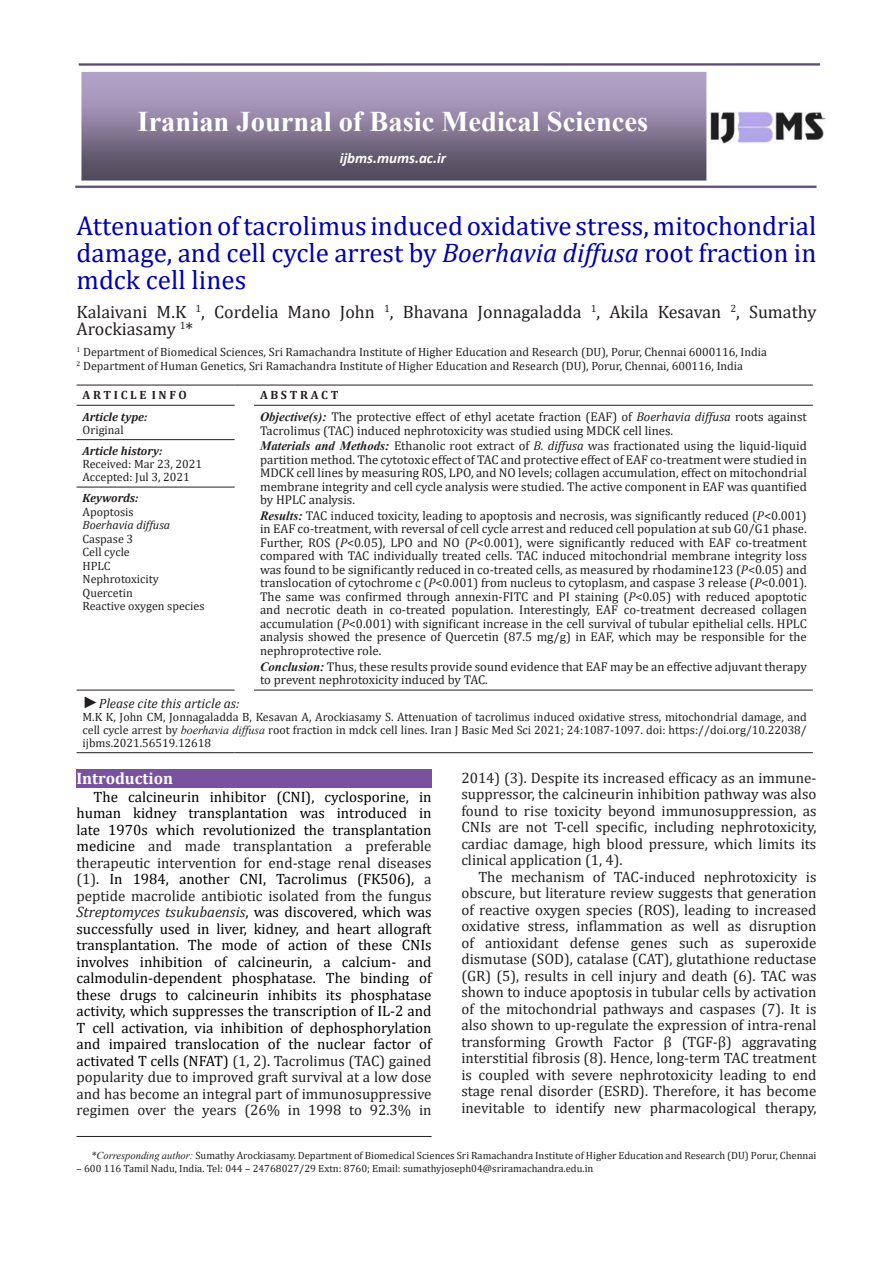
<style>
.page{position:relative;width:893px;height:1263px;background:#fff}
.page>*{position:absolute;margin:0;border:0;box-sizing:border-box;transform-origin:0 0}
.t1{font:700 28.5px "Times New Roman";color:#fff}
.t2{font:27px/27px "Cambria";color:#0000af;text-align:justify}
.t3{font:18px/17.7px "Cambria";color:#231f20}
.t4{font:700 16.5px "Cambria";color:#fff}
.t5{font:15px/16.5px "Cambria";color:#231f20;text-align:justify}
.t6{font:15px/16.5px "Cambria";color:#000;text-align:justify}
.t7{font:italic 700 15px "Calibri";color:#fff}
.t8{font:italic 13.5px "Cambria";color:#231f20}
.t9{font:12.75px/13.5px "Cambria";color:#231f20}
.t10{font:12px/13px "Cambria Math";color:#231f20;text-align:justify}
.Body_Text{font:12px "Cambria";color:#231f20}
.t11{font:italic 700 12px "Cambria";color:#231f20}
.t12{font:700 12px "Cambria";color:#231f20}
.t13{font:italic 12px "Cambria";color:#231f20}
.t14{font:10.5px "Cambria";color:#231f20}
.s1{font-style:italic}
.s2{font-family:"Times New Roman";font-weight:700;font-style:italic}
.s3{font-family:"Times New Roman";font-size:16.5px}
.s4{font-family:"Times New Roman";font-style:italic}
.s5{color:#231f20}
.s6{font-style:italic;color:#231f20}
</style>
<div class="page">
<hr style="left:77px;top:1136px;width:355px;height:1px;background:#231f20">
<img style="left:75px;top:64px;width:750px;height:125px">
<hr style="left:77px;top:385px;width:158px;height:1px;background:#231f20">
<svg style="left:235px;top:385px;width:19px;height:1px"></svg>
<hr style="left:254px;top:385px;width:559px;height:1px;background:#231f20">
<hr style="left:77px;top:405px;width:158px;height:1px;background:#231f20">
<hr style="left:77px;top:439px;width:158px;height:1px;background:#231f20">
<hr style="left:254px;top:405px;width:559px;height:1px;background:#231f20">
<hr style="left:77px;top:487px;width:158px;height:1px;background:#231f20">
<hr style="left:77px;top:752px;width:158px;height:1px;background:#231f20">
<svg style="left:235px;top:752px;width:19px;height:1px"></svg>
<hr style="left:254px;top:752px;width:559px;height:1px;background:#231f20">
<hr style="left:77px;top:690px;width:158px;height:1px;background:#231f20">
<hr style="left:254px;top:690px;width:559px;height:1px;background:#231f20">
<div style="left:77px;top:769px;width:355px;height:19px;background:#7a519e"></div>
<p class="t1" style="left:138px;top:101px;width:512px">Iranian Journal of Basic Medical Sciences</p>
<p class="t7" style="left:340px;top:147px;width:108px">ijbms.mums.ac.ir</p>
<p class="t2" style="left:77px;top:212px;width:741px">Attenuation of tacrolimus induced oxidative stress, mitochondrial damage, and cell cycle arrest by <span class="s1">Boerhavia diffusa</span> root fraction in mdck cell lines</p>
<p class="t3" style="left:77px;top:303px;width:741px">Kalaivani M.K <sup>1</sup>, Cordelia Mano John <sup>1</sup>, Bhavana Jonnagaladda <sup>1</sup>, Akila Kesavan <sup>2</sup>, Sumathy<br>Arockiasamy <sup>1</sup>*</p>
<p class="Body_Text" style="left:77px;top:345px;width:692px"><sup>1</sup> Department of Biomedical Sciences, Sri Ramachandra Institute of Higher Education and Research (DU), Porur, Chennai 6000116, India</p>
<p class="Body_Text" style="left:77px;top:359px;width:668px"><sup>2</sup> Department of Human Genetics, Sri Ramachandra Institute of Higher Education and Research (DU), Porur, Chennai, 600116, India</p>
<p class="t12" style="left:83px;top:387px;width:106px">A R T I C L E I N F O</p>
<p class="t12" style="left:260px;top:387px;width:80px">A B S T R A C T</p>
<p class="t11" style="left:83px;top:408px;width:66px">Article type:</p>
<p class="t10" style="left:83px;top:423px;width:43px">Original</p>
<p class="t9" style="left:260px;top:410px;width:548px"><span class="s2">Objective(s):</span> The protective effect of ethyl acetate fraction (EAF) of <span class="s1">Boerhavia diffusa</span> roots against<br>Tacrolimus (TAC) induced nephrotoxicity was studied using MDCK cell lines.</p>
<p class="t9" style="left:260px;top:439px;width:548px;text-align:justify"><span class="s2">Materials and Methods:</span> Ethanolic root extract of <span class="s1">B. diffusa</span> was fractionated using the liquid-liquid partition method. The cytotoxic effect of TAC and protective effect of EAF co-treatment were studied in MDCK cell lines by measuring ROS, LPO, and NO levels; collagen accumulation, effect on mitochondrial membrane integrity and cell cycle analysis were studied. The active component in EAF was quantified by HPLC analysis.</p>
<p class="t9" style="left:260px;top:509px;width:548px;text-align:justify"><span class="s2">Results:</span> TAC induced toxicity, leading to apoptosis and necrosis, was significantly reduced (<span class="s1">P</span>&lt;0.001) in EAF co-treatment, with reversal of cell cycle arrest and reduced cell population at sub G0/G1 phase.<br>Further, ROS (<span class="s1">P</span>&lt;0.05), LPO and NO (<span class="s1">P</span>&lt;0.001), were significantly reduced with EAF co-treatment compared with TAC individually treated cells. TAC induced mitochondrial membrane integrity loss was found to be significantly reduced in co-treated cells, as measured by rhodamine123 (<span class="s1">P</span>&lt;0.05) and translocation of cytochrome c (<span class="s1">P</span>&lt;0.001) from nucleus to cytoplasm, and caspase 3 release (<span class="s1">P</span>&lt;0.001).<br>The same was confirmed through annexin-FITC and PI staining (<span class="s1">P</span>&lt;0.05) with reduced apoptotic and necrotic death in co-treated population. Interestingly, EAF co-treatment decreased collagen accumulation (<span class="s1">P</span>&lt;0.001) with significant increase in the cell survival of tubular epithelial cells. HPLC analysis showed the presence of Quercetin (87.5 mg/g) in EAF, which may be responsible for the nephroprotective role.</p>
<p class="t9" style="left:260px;top:659px;width:548px"><span class="s2">Conclusion:</span> Thus, these results provide sound evidence that EAF may be an effective adjuvant therapy to prevent nephrotoxicity induced by TAC.</p>
<p class="t11" style="left:83px;top:442px;width:81px">Article history:</p>
<p class="t10" style="left:83px;top:457px;width:121px">Received: Mar 23, 2021</p>
<p class="t10" style="left:83px;top:470px;width:109px">Accepted: Jul 3, 2021</p>
<p class="t11" style="left:83px;top:490px;width:57px">Keywords:</p>
<p class="Body_Text" style="left:83px;top:505px;width:53px">Apoptosis</p>
<p class="t13" style="left:83px;top:517px;width:89px">Boerhavia diffusa</p>
<p class="Body_Text" style="left:83px;top:532px;width:52px">Caspase 3</p>
<p class="Body_Text" style="left:83px;top:545px;width:49px">Cell cycle</p>
<p class="Body_Text" style="left:83px;top:559px;width:30px">HPLC</p>
<p class="Body_Text" style="left:83px;top:572px;width:78px">Nephrotoxicity</p>
<p class="Body_Text" style="left:83px;top:586px;width:52px">Quercetin</p>
<p class="Body_Text" style="left:83px;top:599px;width:123px">Reactive oxygen species</p>
<p class="t8" style="left:83px;top:693px;width:159px"><span class="s3">►</span>Please cite this article as:</p>
<p class="t10" style="left:83px;top:710px;width:726px">M.K K, John CM, Jonnagaladda B, Kesavan A, Arockiasamy S. Attenuation of tacrolimus induced oxidative stress, mitochondrial damage, and cell cycle arrest by <span class="s4">boerhavia diffusa</span> root fraction in mdck cell lines. Iran J Basic Med Sci 2021; 24:1087-1097. doi: https://doi.org/10.22038/ ijbms.2021.56519.12618</p>
<p class="t4" style="left:77px;top:766px;width:98px">Introduction</p>
<p class="t6" style="left:77px;top:788px;width:357px;text-indent:17px">The calcineurin inhibitor (CNI), cyclosporine, in human kidney transplantation was introduced in late 1970s which revolutionized the transplantation medicine <span class="s5">and made transplantation a preferable therapeutic intervention for end-stage renal diseases (1)</span>. In 1984, another CNI, Tacrolimus (FK506), <span class="s5">a peptide macrolide antibiotic isolated from the fungus </span><span class="s6">Streptomyces tsukubaensis</span>, was discovered, which was successfully used in liver, kidney, and heart allograft transplantation. The mode of action of these CNIs involves inhibition of calcineurin, a calcium- and calmodulin-dependent phosphatase. The binding of these drugs to calcineurin inhibits its phosphatase activity, which suppresses the transcription of IL-2 and T cell activation, via inhibition of dephosphorylation and impaired translocation of the nuclear factor of activated T cells (NFAT) <span class="s5">(1, 2)</span>. <span class="s5">Tacrolimus (TAC) gained popularity due to improved graft survival at a low dose and has become an integral part of immunosuppressive regimen over the years (26% in 1998 to 92.3% in</span></p>
<p class="t5" style="left:461px;top:769px;width:357px">2014) (3). Despite its increased efficacy as an immune&shy;suppressor, the calcineurin inhibition pathway was also found to rise toxicity beyond immunosuppression, as CNIs are not T-cell specific, including nephrotoxicity, cardiac damage, high blood pressure, which limits its clinical application (1, 4).</p>
<p class="t5" style="left:461px;top:868px;width:357px;text-indent:17px">The mechanism of TAC-induced nephrotoxicity is obscure, but literature review suggests that generation of reactive oxygen species (ROS), leading to increased oxidative stress, inflammation as well as disruption of antioxidant defense genes such as superoxide dismutase (SOD), catalase (CAT), glutathione reductase (GR) (5), results in cell injury and death (6). TAC was shown to induce apoptosis in tubular cells by activation of the mitochondrial pathways and caspases (7). It is also shown to up-regulate the expression of intra-renal transforming Growth Factor β (TGF-β) aggravating interstitial fibrosis (8). Hence, long-term TAC treatment is coupled with severe nephrotoxicity leading to end stage renal disorder (ESRD). Therefore, it has become inevitable to identify new pharmacological therapy,</p>
<p class="t14" style="left:91px;top:1149px;width:727px"><span class="s4">*Corresponding author:</span> Sumathy Arockiasamy. Department of Biomedical Sciences Sri Ramachandra Institute of Higher Education and Research (DU) Porur, Chennai</p>
<p class="t14" style="left:77px;top:1162px;width:518px">– 600 116 Tamil Nadu, India. Tel: 044 – 24768027/29 Extn: 8760; Email: sumathyjoseph04@sriramachandra.edu.in</p>
</div>
